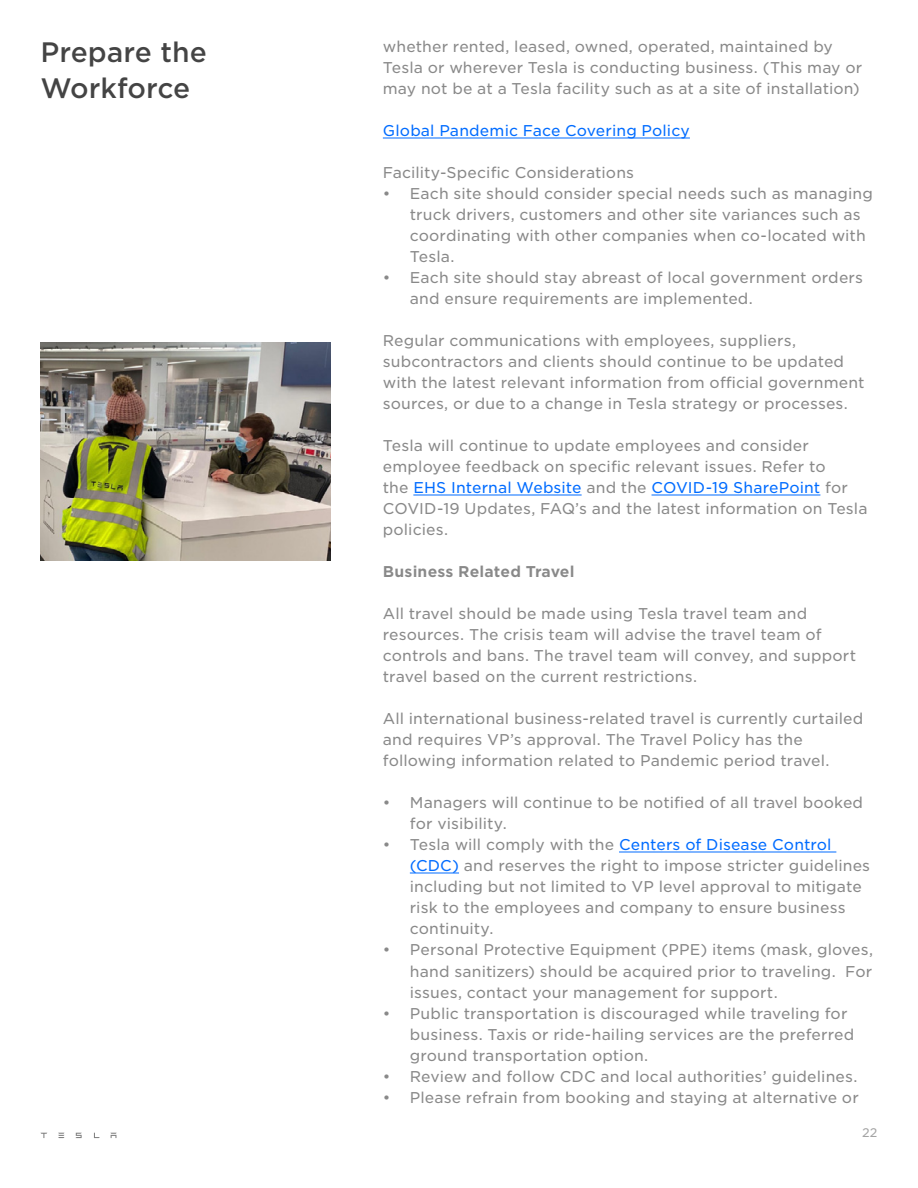
<style>
.page{position:relative;width:918px;height:1188px;background:#fff}
.page>*{position:absolute;margin:0;border:0;box-sizing:border-box;transform-origin:0 0}
.t1{font:500 27px/36px "Gotham S Sm";color:#444}
.t2{font:15px/21px "Gotham S Sm";letter-spacing:.005em;color:#898989}
.t3{font:15px "Gotham S Sm";letter-spacing:.01em;color:#006cff}
.t4{font:700 15px "Gotham S Sm";letter-spacing:.01em;color:#898989}
.t5{font:12px "Gotham S Sm";color:#a4a4a4}
.s1{color:#006cff}
</style>
<div class="page">
<svg style="left:40px;top:1133px;width:7px;height:5px"></svg>
<svg style="left:75px;top:1133px;width:7px;height:5px"></svg>
<svg style="left:58px;top:1133px;width:6px;height:5px"></svg>
<svg style="left:110px;top:1133px;width:7px;height:5px"></svg>
<hr style="left:383px;top:138px;width:307px;height:1px;background:#006cff">
<hr style="left:413px;top:495px;width:169px;height:1px;background:#006cff">
<hr style="left:652px;top:495px;width:168px;height:1px;background:#006cff">
<hr style="left:619px;top:852px;width:217px;height:1px;background:#006cff">
<hr style="left:410px;top:873px;width:49px;height:1px;background:#006cff">
<img style="left:40px;top:342px;width:290px;height:218px">
<h1 class="t1" style="left:40px;top:34px;width:168px">Prepare the<br>Workforce</h1>
<p class="t2" style="left:383px;top:36px;width:481px">whether rented, leased, owned, operated, maintained by<br>Tesla or wherever Tesla is conducting business. (This may or may not be at a Tesla facility such as at a site of installation)</p>
<p class="t3" style="left:383px;top:121px;width:309px">Global Pandemic Face Covering Policy</p>
<p class="t2" style="left:383px;top:162px;width:253px">Facility-Specific Considerations</p>
<p class="t2" style="left:410px;top:183px;width:465px;text-indent:-27px">• Each site should consider special needs such as managing truck drivers, customers and other site variances such as coordinating with other companies when co-located with Tesla.</p>
<p class="t2" style="left:410px;top:267px;width:455px;text-indent:-27px">• Each site should stay abreast of local government orders and ensure requirements are implemented.</p>
<p class="t2" style="left:383px;top:330px;width:483px">Regular communications with employees, suppliers, subcontractors and clients should continue to be updated with the latest relevant information from official government sources, or due to a change in Tesla strategy or processes.</p>
<p class="t2" style="left:383px;top:435px;width:486px">Tesla will continue to update employees and consider employee feedback on specific relevant issues. Refer to<br>the <span class="s1">EHS Internal Website</span> and the <span class="s1">COVID-19 SharePoint</span> for COVID-19 Updates, FAQ’s and the latest information on Tesla policies.</p>
<p class="t4" style="left:383px;top:562px;width:193px">Business Related Travel</p>
<p class="t2" style="left:383px;top:603px;width:475px">All travel should be made using Tesla travel team and resources. The crisis team will advise the travel team of controls and bans. The travel team will convey, and support travel based on the current restrictions.</p>
<p class="t2" style="left:383px;top:708px;width:482px">All international business-related travel is currently curtailed and requires VP’s approval. The Travel Policy has the following information related to Pandemic period travel.</p>
<p class="t2" style="left:410px;top:792px;width:455px;text-indent:-27px">• Managers will continue to be notified of all travel booked for visibility.</p>
<p class="t2" style="left:410px;top:834px;width:462px;text-indent:-27px">• Tesla will comply with the <span class="s1">Centers of Disease Control (CDC)</span> and reserves the right to impose stricter guidelines including but not limited to VP level approval to mitigate risk to the employees and company to ensure business continuity.</p>
<p class="t2" style="left:410px;top:939px;width:465px;text-align:justify;text-indent:-27px">• Personal Protective Equipment (PPE) items (mask, gloves, hand sanitizers) should be acquired prior to traveling. For issues, contact your management for support.</p>
<p class="t2" style="left:410px;top:1002px;width:446px;text-indent:-27px">• Public transportation is discouraged while traveling for business. Taxis or ride-hailing services are the preferred ground transportation option.</p>
<p class="t2" style="left:383px;top:1065px;width:476px">• Review and follow CDC and local authorities’ guidelines.</p>
<p class="t2" style="left:383px;top:1086px;width:477px">• Please refrain from booking and staying at alternative or</p>
<p class="t5" style="left:862px;top:1124px;width:17px">22</p>
</div>
